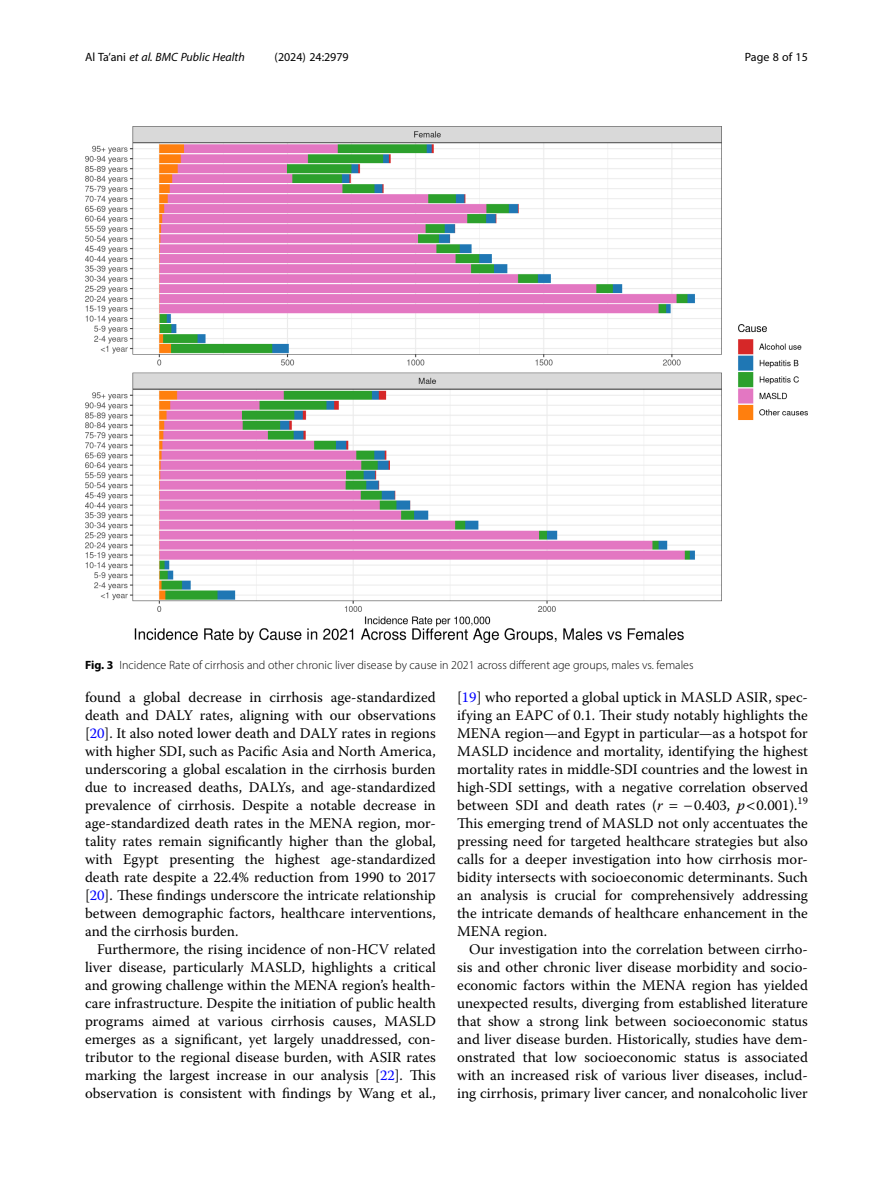
<style>
.page{position:relative;width:893px;height:1191px;background:#fff}
.page>*{position:absolute;margin:0;border:0;box-sizing:border-box;transform-origin:0 0}
.Body_Text_Indent{font:14.7px/18px "Warnock Pro";color:#000;text-align:justify}
.Figure_Caption{font:300 12px "Myriad Pro";color:#000}
.t1{font:italic 12px "Myriad Pro";color:#000}
.t2{font:12px "Myriad Pro";color:#000}
.s1{font-style:normal}
.s2{font-weight:700}
.s3{color:#00f}
.s4{font-style:italic}
</style>
<div class="page">
<img style="left:85px;top:126px;width:723px;height:516px">
<p class="t1" style="left:85px;top:50px;width:161px"><span class="s1">Al Ta’ani</span> et al. BMC Public Health</p>
<p class="t2" style="left:275px;top:50px;width:76px">(2024) 24:2979</p>
<p class="t2" style="left:745px;top:50px;width:65px">Page 8 of 15</p>
<p class="Figure_Caption" style="left:85px;top:658px;width:610px"><span class="s2">Fig. 3</span> Incidence Rate of cirrhosis and other chronic liver disease by cause in 2021 across different age groups, males vs. females</p>
<p class="Body_Text_Indent" style="left:85px;top:688px;width:352px">found a global decrease in cirrhosis age-standardized death and DALY rates, aligning with our observations [<span class="s3">20</span>]. It also noted lower death and DALY rates in regions with higher SDI, such as Pacific Asia and North America, underscoring a global escalation in the cirrhosis burden due to increased deaths, DALYs, and age-standardized prevalence of cirrhosis. Despite a notable decrease in age-standardized death rates in the MENA region, mor&shy;tality rates remain significantly higher than the global, with Egypt presenting the highest age-standardized death rate despite a 22.4% reduction from 1990 to 2017 [<span class="s3">20</span>]. These findings underscore the intricate relationship between demographic factors, healthcare interventions, and the cirrhosis burden.</p>
<p class="Body_Text_Indent" style="left:85px;top:940px;width:352px;text-indent:12px">Furthermore, the rising incidence of non-HCV related liver disease, particularly MASLD, highlights a critical and growing challenge within the MENA region’s health&shy;care infrastructure. Despite the initiation of public health programs aimed at various cirrhosis causes, MASLD emerges as a significant, yet largely unaddressed, con&shy;tributor to the regional disease burden, with ASIR rates marking the largest increase in our analysis [<span class="s3">22</span>]. This observation is consistent with findings by Wang et al.,</p>
<p class="Body_Text_Indent" style="left:457px;top:688px;width:352px">[<span class="s3">19</span>] who reported a global uptick in MASLD ASIR, spec&shy;ifying an EAPC of 0.1. Their study notably highlights the MENA region—and Egypt in particular—as a hotspot for MASLD incidence and mortality, identifying the highest mortality rates in middle-SDI countries and the lowest in high-SDI settings, with a negative correlation observed between SDI and death rates (<span class="s4">r</span></p>
<p class="Body_Text_Indent" style="left:457px;top:796px;width:352px;text-indent:227px">−0.403, <span class="s4">p</span> 0.001).<sup>19<br></sup>This emerging trend of MASLD not only accentuates the pressing need for targeted healthcare strategies but also calls for a deeper investigation into how cirrhosis mor&shy;bidity intersects with socioeconomic determinants. Such an analysis is crucial for comprehensively addressing the intricate demands of healthcare enhancement in the MENA region.</p>
<p class="Body_Text_Indent" style="left:457px;top:940px;width:352px;text-indent:12px">Our investigation into the correlation between cirrho&shy;sis and other chronic liver disease morbidity and socio&shy;economic factors within the MENA region has yielded unexpected results, diverging from established literature that show a strong link between socioeconomic status and liver disease burden. Historically, studies have dem&shy;onstrated that low socioeconomic status is associated with an increased risk of various liver diseases, includ&shy;ing cirrhosis, primary liver cancer, and nonalcoholic liver</p>
</div>
